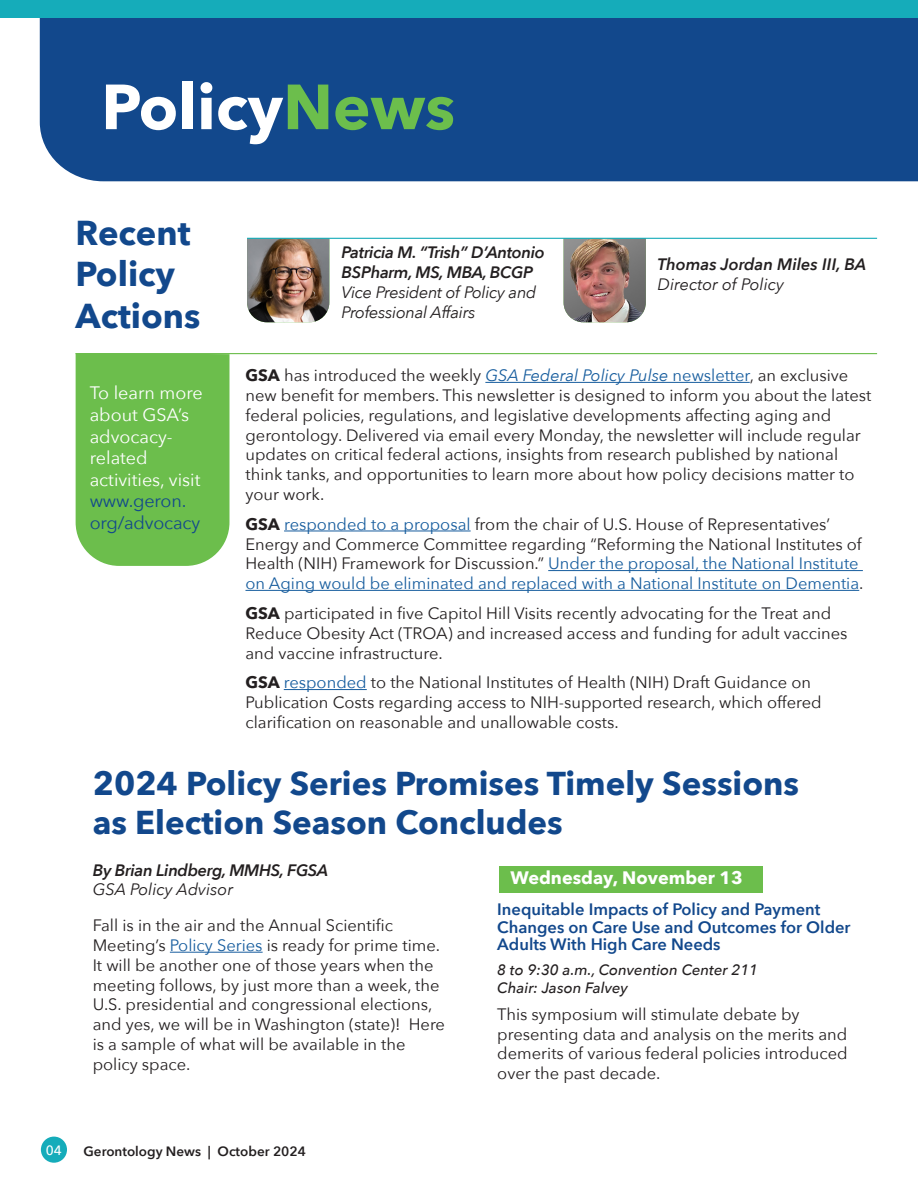
<style>
.page{position:relative;width:918px;height:1188px;background:#fff}
.page>*{position:absolute;margin:0;border:0;box-sizing:border-box;transform-origin:0 0}
.t1{font:700 63px "Avenir Next";color:#fff}
.t2{font:700 34.5px/41.4px "Avenir Next";color:#12488c}
.t3{font:700 33px/39px "Avenir Next";color:#12488c}
.t4{font:18px/21.6px "Avenir Next";color:#fff}
.t5{font:700 18px "Avenir Next";color:#fff}
.Body_Text{font:16.5px/19.8px "Avenir Next";color:#231f20}
.t6{font:600 16.5px/17.5px "Avenir Next";color:#12488c}
.t7{font:italic 600 16.5px/19.8px "Avenir Next";letter-spacing:-.02em;color:#231f20}
.t8{font:italic 16.5px/19.8px "Avenir Next";letter-spacing:-.02em;color:#231f20}
.t9{font:italic 600 16.5px "Avenir Next";color:#231f20}
.t10{font:italic 16.5px "Avenir Next";color:#231f20}
.t11{font:italic 500 15px/18px "Avenir Next";color:#231f20}
.t12{font:600 13.5px "Avenir Next";color:#231f20}
.t13{font:500 13.5px "Avenir Next";color:#fff}
.s1{color:#6cbe4c}
.s2{color:#12488c}
.s3{font-weight:700}
.s4{font-style:italic;color:#175d9e}
.s5{color:#175d9e}
.s6{font-weight:400}
</style>
<div class="page">
<div style="left:41px;top:1137px;width:26px;height:26px;background:#15acba;border-radius:50%"></div>
<div style="left:499px;top:866px;width:264px;height:26px;background:#6cbe4c"></div>
<div style="left:40px;top:17px;width:878px;height:164px;background:#12488c"></div>
<hr style="left:170px;top:952px;width:93px;height:1px;background:#175d9e">
<div style="left:0;top:0;width:918px;height:17px;background:#15acba"></div>
<div style="left:76px;top:354px;width:153px;height:212px;background:#6cbe4c"></div>
<hr style="left:485px;top:382px;width:265px;height:1px;background:#175d9e">
<hr style="left:284px;top:531px;width:187px;height:1px;background:#175d9e">
<hr style="left:548px;top:570px;width:315px;height:1px;background:#175d9e">
<hr style="left:245px;top:590px;width:614px;height:1px;background:#175d9e">
<hr style="left:284px;top:689px;width:83px;height:1px;background:#175d9e">
<hr style="left:76px;top:353px;width:801px;height:1px;background:#6cbe4c">
<img style="left:247px;top:239px;width:82px;height:83px">
<img style="left:564px;top:239px;width:82px;height:83px">
<hr style="left:247px;top:238px;width:630px;height:1px;background:#15acba">
<p class="t1" style="left:101px;top:53px;width:355px">Policy<span class="s1">News</span></p>
<p class="t2" style="left:76px;top:212px;width:126px">Recent<br>Policy<br>Actions</p>
<p class="t7" style="left:342px;top:242px;width:205px">Patricia M. “Trish” D’Antonio<br>BSPharm, MS, MBA, BCGP</p>
<p class="t8" style="left:342px;top:282px;width:196px">Vice President of Policy and<br>Professional Affairs</p>
<p class="t9" style="left:658px;top:250px;width:210px">Thomas Jordan Miles III, BA</p>
<p class="t10" style="left:658px;top:270px;width:128px">Director of Policy</p>
<p class="t4" style="left:90px;top:382px;width:115px">To learn more about GSA’s advocacy&shy;related activities, visit <span class="s2">www.geron. org/advocacy</span></p>
<p class="Body_Text" style="left:245px;top:365px;width:627px"><span class="s3">GSA</span> has introduced the weekly <span class="s4">GSA Federal Policy Pulse</span> <span class="s5">newsletter</span>, an exclusive new benefit for members. This newsletter is designed to inform you about the latest federal policies, regulations, and legislative developments affecting aging and gerontology. Delivered via email every Monday, the newsletter will include regular updates on critical federal actions, insights from research published by national think tanks, and opportunities to learn more about how policy decisions matter to your work.</p>
<p class="Body_Text" style="left:245px;top:513px;width:620px"><span class="s3">GSA</span> <span class="s5">responded to a proposal</span> from the chair of U.S. House of Representatives’ Energy and Commerce Committee regarding “Reforming the National Institutes of Health (NIH) Framework for Discussion.” <span class="s5">Under the proposal, the National Institute on Aging would be eliminated and replaced with a National Institute on Dementia</span>.</p>
<p class="Body_Text" style="left:245px;top:603px;width:604px"><span class="s3">GSA</span> participated in five Capitol Hill Visits recently advocating for the Treat and<br>Reduce Obesity Act (TROA) and increased access and funding for adult vaccines and vaccine infrastructure.</p>
<p class="Body_Text" style="left:245px;top:672px;width:578px"><span class="s3">GSA</span> <span class="s5">responded</span> to the National Institutes of Health (NIH) Draft Guidance on<br>Publication Costs regarding access to NIH-supported research, which offered clarification on reasonable and unallowable costs.</p>
<p class="t3" style="left:93px;top:763px;width:708px">2024 Policy Series Promises Timely Sessions as Election Season Concludes</p>
<p class="t7" style="left:93px;top:859px;width:237px">By Brian Lindberg, MMHS, FGSA<br><span class="s6">GSA Policy Advisor</span></p>
<p class="Body_Text" style="left:93px;top:915px;width:354px">Fall is in the air and the Annual Scientific Meeting’s <span class="s5">Policy Series</span> is ready for prime time.<br>It will be another one of those years when the meeting follows, by just more than a week, the U.S. presidential and congressional elections, and yes, we will be in Washington (state)! Here is a sample of what will be available in the policy space.</p>
<p class="t13" style="left:46px;top:1138px;width:18px">04</p>
<p class="t12" style="left:84px;top:1139px;width:224px">Gerontology News | October 2024</p>
<p class="t5" style="left:511px;top:862px;width:234px">Wednesday, November 13</p>
<p class="t6" style="left:497px;top:900px;width:355px">Inequitable Impacts of Policy and Payment<br>Changes on Care Use and Outcomes for Older<br>Adults With High Care Needs</p>
<p class="t11" style="left:497px;top:960px;width:262px">8 to 9:30 a.m., Convention Center 211<br>Chair: Jason Falvey</p>
<p class="Body_Text" style="left:497px;top:1003px;width:352px">This symposium will stimulate debate by presenting data and analysis on the merits and demerits of various federal policies introduced over the past decade.</p>
</div>
